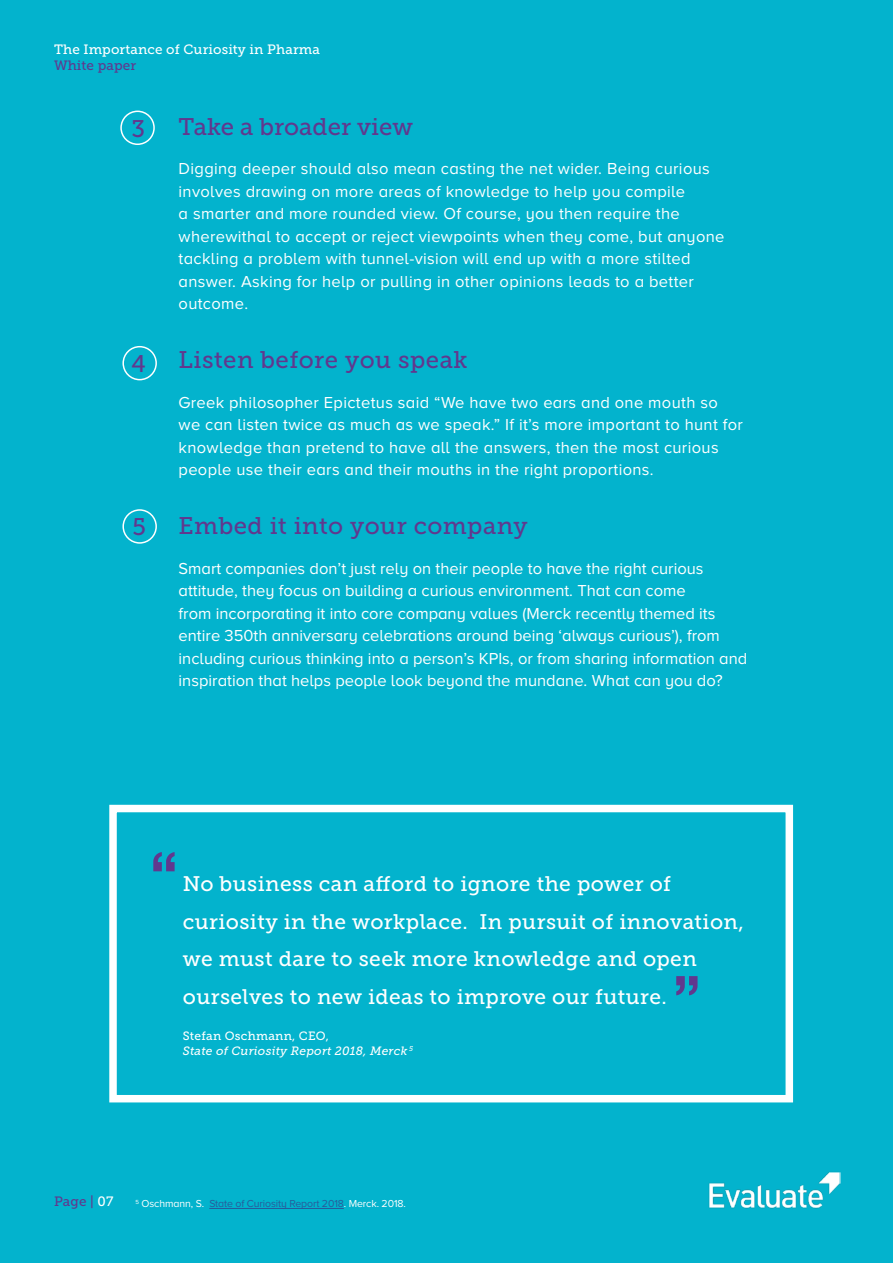
<style>
.page{position:relative;width:893px;height:1263px;background:#03b3cd}
.page>*{position:absolute;margin:0;border:0;box-sizing:border-box;transform-origin:0 0}
.t1{font:700 60px "Helvetica Neue";color:#61388e}
.t2{font:24px "Museo Slab 500";letter-spacing:.02em;color:#61388e}
.t3{font:24px "Museo Slab 500";color:#61388e}
.t4{font:21px/37.5px "Museo Slab 500";letter-spacing:.02em;color:#fff}
.t5{font:16.5px/22.5px "Proxima Nova A";letter-spacing:.02em;color:#fff}
.t6{font:16.5px/22.5px "Proxima Nova A";color:#fff}
.t7{font:13.5px "Museo Slab 500";letter-spacing:.01em;color:#fff}
.t8{font:13.5px "Museo Slab 500";letter-spacing:.01em;color:#61388e}
.t9{font:italic 12px/15px "Museo Slab 500";letter-spacing:.02em;color:#fff}
.t10{font:10.5px "Proxima Nova A";letter-spacing:-.01em;color:#275b9b}
.s1{font-style:normal}
.s2{color:#fff}
</style>
<div class="page">
<div style="left:122px;top:346px;width:35px;height:34px;border:2px solid #fff;border-radius:50%"></div>
<div style="left:122px;top:509px;width:35px;height:35px;border:2px solid #fff;border-radius:50%"></div>
<div style="left:109px;top:805px;width:684px;height:297px;border:8px solid #fff"></div>
<img style="left:709px;top:1172px;width:131px;height:36px">
<div style="left:120px;top:111px;width:35px;height:34px;border:2px solid #fff;border-radius:50%"></div>
<hr style="left:209px;top:1208px;width:135px;height:1px;background:#275b9b">
<p class="t7" style="left:54px;top:41px;width:267px">The Importance of Curiosity in Pharma</p>
<p class="t8" style="left:54px;top:58px;width:84px">White paper</p>
<h2 class="t2" style="left:131px;top:115px;width:15px">3</h2>
<h2 class="t2" style="left:131px;top:350px;width:16px">4</h2>
<h2 class="t2" style="left:132px;top:514px;width:15px">5</h2>
<h2 class="t3" style="left:179px;top:113px;width:236px">Take a broader view</h2>
<p class="t5" style="left:179px;top:157px;width:547px">Digging deeper should also mean casting the net wider. Being curious involves drawing on more areas of knowledge to help you compile<br>a smarter and more rounded view. Of course, you then require the wherewithal to accept or reject viewpoints when they come, but anyone tackling a problem with tunnel-vision will end up with a more stilted answer. Asking for help or pulling in other opinions leads to a better outcome.</p>
<h2 class="t2" style="left:179px;top:346px;width:290px">Listen before you speak</h2>
<p class="t5" style="left:179px;top:391px;width:566px">Greek philosopher Epictetus said “We have two ears and one mouth so we can listen twice as much as we speak.” If it’s more important to hunt for knowledge than pretend to have all the answers, then the most curious people use their ears and their mouths in the right proportions.</p>
<h2 class="t2" style="left:179px;top:512px;width:351px">Embed it into your company</h2>
<p class="t6" style="left:179px;top:557px;width:570px">Smart companies don’t just rely on their people to have the right curious attitude, they focus on building a curious environment. That can come<br>from incorporating it into core company values (Merck recently themed its entire 350th anniversary celebrations around being ‘always curious’), from including curious thinking into a person’s KPIs, or from sharing information and inspiration that helps people look beyond the mundane. What can you do?</p>
<h1 class="t1" style="left:150px;top:826px;width:29px">“</h1>
<p class="t4" style="left:183px;top:865px;width:563px">No business can afford to ignore the power of curiosity in the workplace. In pursuit of innovation, we must dare to seek more knowledge and open ourselves to new ideas to improve our future.</p>
<h1 class="t1" style="left:673px;top:950px;width:29px">”</h1>
<p class="t9" style="left:183px;top:1029px;width:232px"><span class="s1">Stefan Oschmann, CEO,<br></span>State of Curiosity Report 2018, Merck <sup>5</sup></p>
<p class="t8" style="left:54px;top:1194px;width:61px">Page | <span class="s2">07</span></p>
<p class="t10" style="left:135px;top:1198px;width:272px"><sup>5</sup> <span class="s2">Oschmann, S.</span> State of Curiosity Report 2018<span class="s2">. Merck. 2018.</span></p>
</div>
